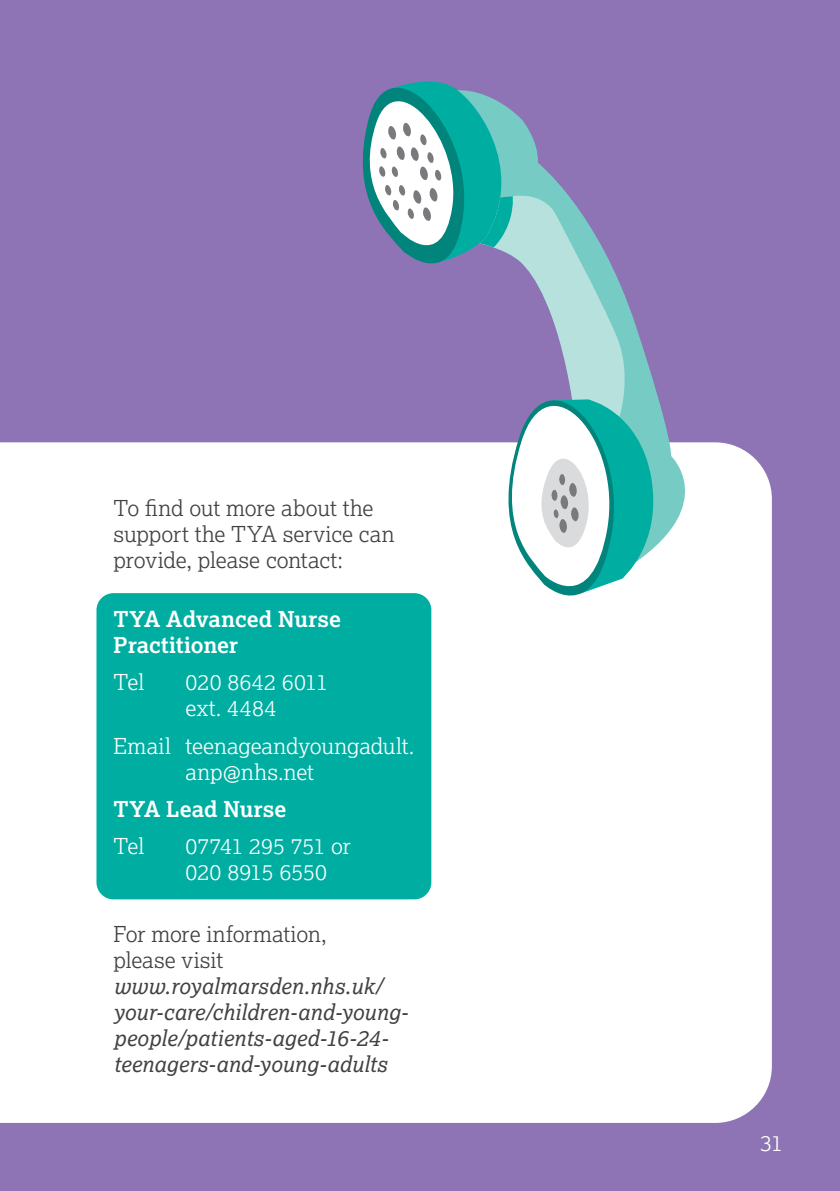
<style>
.page{position:relative;width:840px;height:1191px;background:#fff}
.page>*{position:absolute;margin:0;border:0;box-sizing:border-box;transform-origin:0 0}
.Lexia_body{font:italic 22px/26px "Lexia";letter-spacing:.005em;color:#414042}
.Lexia_body-2{font:300 22px/26px "Lexia";color:#fff}
.Lexia_body-3{font:300 22px/26px "Lexia";letter-spacing:-.005em;color:#414042}
.Sub_headings{font:700 22px/26px "Lexia";letter-spacing:.005em;color:#fff}
.s1{font-weight:300;font-style:normal}
</style>
<div class="page">
<div style="left:0;top:0;width:839px;height:1191px;background:#8e74b4"></div>
<div style="left:0;top:442px;width:771px;height:681px;background:#fff"></div>
<div style="left:96px;top:593px;width:335px;height:306px;background:#00aea1;border-radius:17px"></div>
<svg style="left:457px;top:129px;width:262px;height:433px"></svg>
<svg style="left:479px;top:193px;width:153px;height:299px"></svg>
<svg style="left:362px;top:81px;width:166px;height:216px"></svg>
<svg style="left:489px;top:347px;width:173px;height:284px;background:#add2d7"></svg>
<p class="Lexia_body-3" style="left:113px;top:495px;width:282px">To find out more about the support the TYA service can provide, please contact:</p>
<p class="Sub_headings" style="left:113px;top:605px;width:229px">TYA Advanced Nurse<br>Practitioner</p>
<p class="Lexia_body-2" style="left:113px;top:668px;width:32px">Tel</p>
<p class="Lexia_body-2" style="left:185px;top:668px;width:144px">020 8642 6011 ext. 4484</p>
<p class="Lexia_body-2" style="left:185px;top:732px;width:230px;text-indent:-72px">Email teenageandyoungadult. anp@nhs.net</p>
<p class="Sub_headings" style="left:113px;top:795px;width:174px">TYA Lead Nurse</p>
<p class="Lexia_body-2" style="left:113px;top:832px;width:32px">Tel</p>
<p class="Lexia_body-2" style="left:185px;top:832px;width:167px">07741 295 751 or<br>020 8915 6550</p>
<p class="Lexia_body" style="left:113px;top:920px;width:296px"><span class="s1">For more information,<br>please visit </span>www.royalmarsden.nhs.uk/ your-care/children-and-young&shy;people/patients-aged-16-24- teenagers-and-young-adults</p>
<p class="Lexia_body-2" style="left:760px;top:1129px;width:24px">31</p>
</div>
